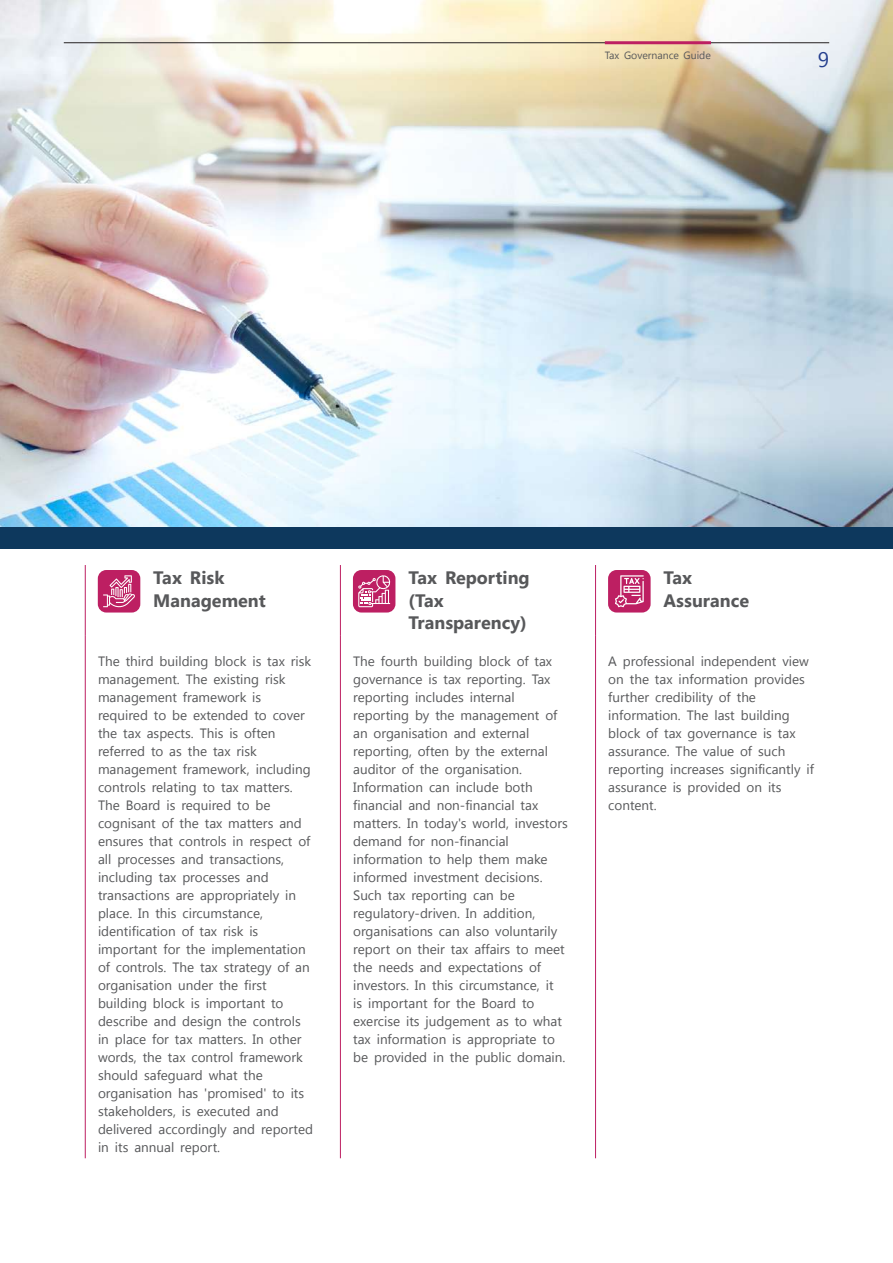
<style>
.page{position:relative;width:893px;height:1263px;background:#fff}
.page>*{position:absolute;margin:0;border:0;box-sizing:border-box;transform-origin:0 0}
.t1{font:21px "Segoe UI";color:#253f8e}
.t2{font:700 18px/22.5px "Segoe UI";color:#57585a}
.t3{font:13.5px/18px "Segoe UI";color:#57585a}
.t4{font:10.5px "Segoe UI";color:#57585a}
</style>
<div class="page">
<img style="left:0;top:0;width:893px;height:527px">
<div style="left:0;top:527px;width:893px;height:21px;background:#0d385d"></div>
<hr style="left:85px;top:565px;width:1px;height:70px;background:#bd1f62">
<hr style="left:340px;top:565px;width:1px;height:70px;background:#bd1f62">
<hr style="left:595px;top:565px;width:1px;height:70px;background:#bd1f62">
<hr style="left:85px;top:635px;width:1px;height:523px;background:#bd1f62">
<hr style="left:340px;top:635px;width:1px;height:523px;background:#bd1f62">
<hr style="left:595px;top:635px;width:1px;height:523px;background:#bd1f62">
<div style="left:353px;top:570px;width:42px;height:42px;background:#bd1f62;border-radius:9px"></div>
<svg style="left:358px;top:575px;width:33px;height:32px"></svg>
<div style="left:98px;top:570px;width:42px;height:42px;background:#bd1f62;border-radius:9px"></div>
<svg style="left:103px;top:575px;width:32px;height:33px"></svg>
<div style="left:608px;top:570px;width:43px;height:42px;background:#bd1f62;border-radius:9px"></div>
<svg style="left:615px;top:575px;width:29px;height:32px"></svg>
<hr style="left:64px;top:42px;width:765px;height:1px;background:#231f20">
<hr style="left:605px;top:41px;width:106px;height:3px;background:#bd1f62">
<p class="t4" style="left:605px;top:48px;width:108px">Tax Governance Guide</p>
<h1 class="t1" style="left:818px;top:45px;width:13px">9</h1>
<h2 class="t2" style="left:153px;top:566px;width:114px">Tax Risk<br>Management</h2>
<h2 class="t2" style="left:408px;top:566px;width:123px">Tax Reporting (Tax<br>Transparency)</h2>
<h2 class="t2" style="left:664px;top:566px;width:87px">Tax<br>Assurance</h2>
<p class="t3" style="left:98px;top:652px;width:217px">The third building block is tax risk management. The existing risk management framework is required to be extended to cover the tax aspects. This is often referred to as the tax risk management framework, including controls relating to tax matters.<br>The Board is required to be cognisant of the tax matters and ensures that controls in respect of all processes and transactions, including tax processes and transactions are appropriately in place. In this circumstance, identification of tax risk is important for the implementation of controls. The tax strategy of an organisation under the first building block is important to describe and design the controls in place for tax matters. In other words, the tax control framework should safeguard what the organisation has 'promised' to its stakeholders, is executed and delivered accordingly and reported in its annual report.</p>
<p class="t3" style="left:353px;top:652px;width:216px">The fourth building block of tax governance is tax reporting. Tax reporting includes internal reporting by the management of an organisation and external reporting, often by the external auditor of the organisation.<br>Information can include both financial and non-financial tax matters. In today's world, investors demand for non-financial information to help them make informed investment decisions.<br>Such tax reporting can be regulatory-driven. In addition, organisations can also voluntarily report on their tax affairs to meet the needs and expectations of investors. In this circumstance, it<br>is important for the Board to exercise its judgement as to what tax information is appropriate to be provided in the public domain.</p>
<p class="t3" style="left:608px;top:652px;width:207px">A professional independent view on the tax information provides further credibility of the information. The last building block of tax governance is tax assurance. The value of such reporting increases significantly if assurance is provided on its content.</p>
</div>
